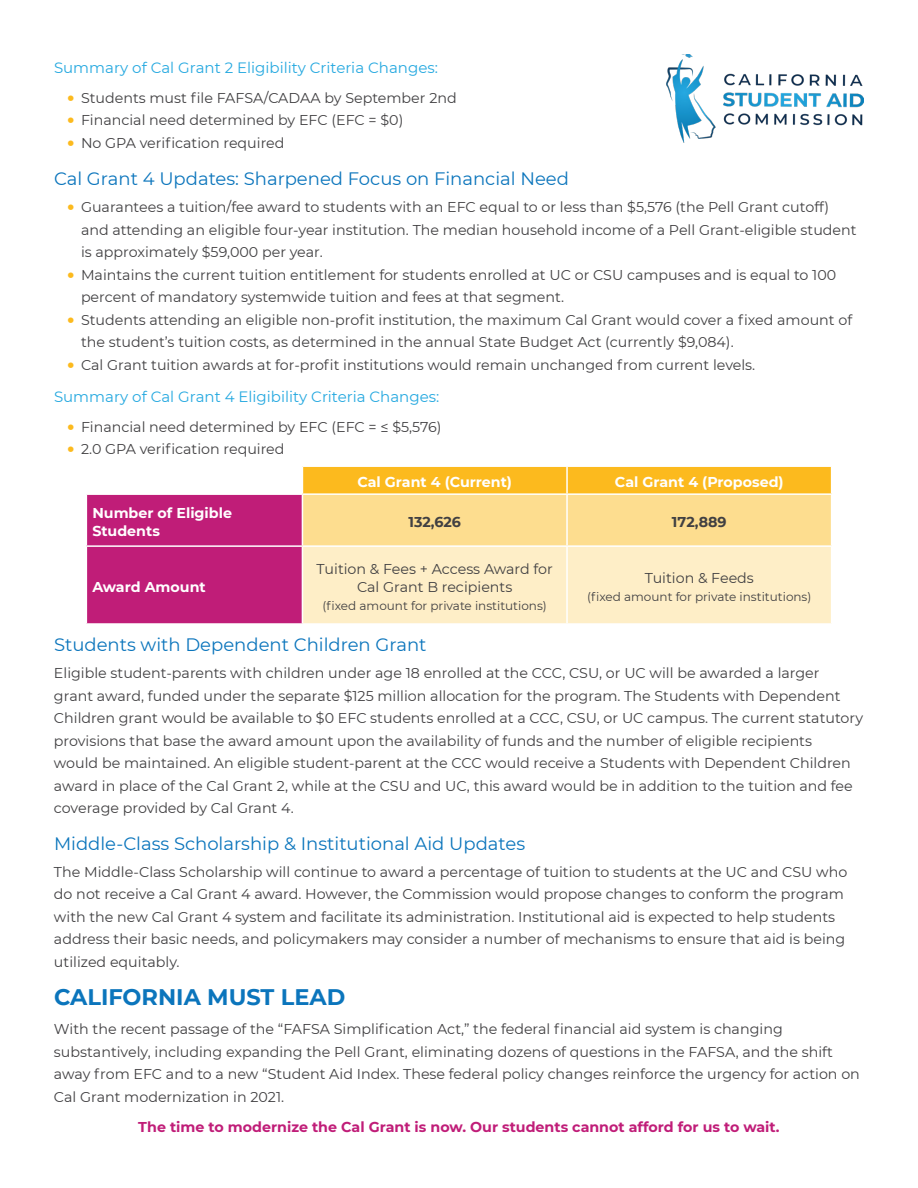
<style>
.page{position:relative;width:918px;height:1188px;background:#fff}
.page>*{position:absolute;margin:0;border:0;box-sizing:border-box;transform-origin:0 0}
.Heading_2{font:700 22.5px "Montserrat";color:#0b75bc}
.Sub_Header_1{font:18px "Montserrat";color:#0b75bc}
.Sub_Heading_2{font:15px "Montserrat";color:#26a9e0}
.Body_Copy{font:14.25px/22.5px "Montserrat";color:#414042}
.Bullet_List_-_Yellow{font:14.25px/22.5px "Montserrat";color:#414042}
.Table_Header_-_White{font:700 14.25px/18px "Montserrat";color:#fff}
.Body_Copy-2{font:700 14.25px "Montserrat";color:#c01d78}
.Body_Copy-3{font:700 14.25px "Montserrat";color:#414042}
.Body_Copy-4{font:12px "Montserrat";color:#414042}
.s1{font-weight:900;font-size:16.5px;color:#fcba1e}
</style>
<div class="page">
<svg style="left:86px;top:466px;width:746px;height:158px;background:#efb598"></svg>
<img style="left:666px;top:54px;width:198px;height:88px">
<p class="Sub_Heading_2" style="left:54px;top:57px;width:385px">Summary of Cal Grant 2 Eligibility Criteria Changes:</p>
<p class="Body_Copy" style="left:68px;top:86px;width:391px"><span class="s1">•</span> Students must file FAFSA/CADAA by September 2nd</p>
<p class="Body_Copy" style="left:68px;top:108px;width:337px"><span class="s1">•</span> Financial need determined by EFC (EFC = $0)</p>
<p class="Body_Copy" style="left:68px;top:131px;width:219px"><span class="s1">•</span> No GPA verification required</p>
<p class="Sub_Header_1" style="left:54px;top:166px;width:517px">Cal Grant 4 Updates: Sharpened Focus on Financial Need</p>
<p class="Body_Copy" style="left:68px;top:195px;width:763px"><span class="s1">•</span> Guarantees a tuition/fee award to students with an EFC equal to or less than $5,576 (the Pell Grant cutoff)</p>
<p class="Bullet_List_-_Yellow" style="left:81px;top:218px;width:777px">and attending an eligible four-year institution. The median household income of a Pell Grant-eligible student is approximately $59,000 per year.</p>
<p class="Body_Copy" style="left:68px;top:263px;width:770px"><span class="s1">•</span> Maintains the current tuition entitlement for students enrolled at UC or CSU campuses and is equal to 100</p>
<p class="Bullet_List_-_Yellow" style="left:81px;top:285px;width:485px">percent of mandatory systemwide tuition and fees at that segment.</p>
<p class="Body_Copy" style="left:68px;top:308px;width:786px"><span class="s1">•</span> Students attending an eligible non-profit institution, the maximum Cal Grant would cover a fixed amount of</p>
<p class="Bullet_List_-_Yellow" style="left:81px;top:330px;width:654px">the student’s tuition costs, as determined in the annual State Budget Act (currently $9,084).</p>
<p class="Body_Copy" style="left:68px;top:353px;width:689px"><span class="s1">•</span> Cal Grant tuition awards at for-profit institutions would remain unchanged from current levels.</p>
<p class="Sub_Heading_2" style="left:54px;top:386px;width:387px">Summary of Cal Grant 4 Eligibility Criteria Changes:</p>
<p class="Body_Copy" style="left:68px;top:415px;width:376px"><span class="s1">•</span> Financial need determined by EFC (EFC = ≤ $5,576)</p>
<p class="Body_Copy" style="left:68px;top:437px;width:219px"><span class="s1">•</span> 2.0 GPA verification required</p>
<p class="Table_Header_-_White" style="left:357px;top:472px;width:156px">Cal Grant 4 (Current)</p>
<p class="Table_Header_-_White" style="left:615px;top:472px;width:170px">Cal Grant 4 (Proposed)</p>
<p class="Table_Header_-_White" style="left:92px;top:503px;width:141px">Number of Eligible<br>Students</p>
<p class="Body_Copy-3" style="left:408px;top:512px;width:54px">132,626</p>
<p class="Body_Copy-3" style="left:672px;top:512px;width:56px">172,889</p>
<p class="Table_Header_-_White" style="left:92px;top:577px;width:115px">Award Amount</p>
<p class="Body_Copy" style="left:317px;top:559px;width:238px;line-height:18px;text-align:center">Tuition &amp; Fees + Access Award for<br>Cal Grant B recipients</p>
<p class="Body_Copy-4" style="left:323px;top:597px;width:226px">(fixed amount for private institutions)</p>
<p class="Sub_Header_1" style="left:54px;top:633px;width:374px">Students with Dependent Children Grant</p>
<p class="Body_Copy" style="left:645px;top:566px;width:111px">Tuition &amp; Feeds</p>
<p class="Body_Copy-4" style="left:587px;top:588px;width:226px">(fixed amount for private institutions)</p>
<p class="Body_Copy" style="left:54px;top:662px;width:811px">Eligible student-parents with children under age 18 enrolled at the CCC, CSU, or UC will be awarded a larger<br>grant award, funded under the separate $125 million allocation for the program. The Students with Dependent Children grant would be available to $0 EFC students enrolled at a CCC, CSU, or UC campus. The current statutory provisions that base the award amount upon the availability of funds and the number of eligible recipients<br>would be maintained. An eligible student-parent at the CCC would receive a Students with Dependent Children award in place of the Cal Grant 2, while at the CSU and UC, this award would be in addition to the tuition and fee coverage provided by Cal Grant 4.</p>
<p class="Sub_Header_1" style="left:54px;top:831px;width:473px">Middle-Class Scholarship &amp; Institutional Aid Updates</p>
<p class="Body_Copy" style="left:54px;top:860px;width:795px">The Middle-Class Scholarship will continue to award a percentage of tuition to students at the UC and CSU who do not receive a Cal Grant 4 award. However, the Commission would propose changes to conform the program with the new Cal Grant 4 system and facilitate its administration. Institutional aid is expected to help students address their basic needs, and policymakers may consider a number of mechanisms to ensure that aid is being utilized equitably.</p>
<p class="Heading_2" style="left:54px;top:981px;width:293px">CALIFORNIA MUST LEAD</p>
<p class="Body_Copy" style="left:54px;top:1017px;width:807px">With the recent passage of the “FAFSA Simplification Act,” the federal financial aid system is changing substantively, including expanding the Pell Grant, eliminating dozens of questions in the FAFSA, and the shift away from EFC and to a new “Student Aid Index. These federal policy changes reinforce the urgency for action on Cal Grant modernization in 2021.</p>
<p class="Body_Copy-2" style="left:138px;top:1116px;width:643px">The time to modernize the Cal Grant is now. Our students cannot afford for us to wait.</p>
</div>
